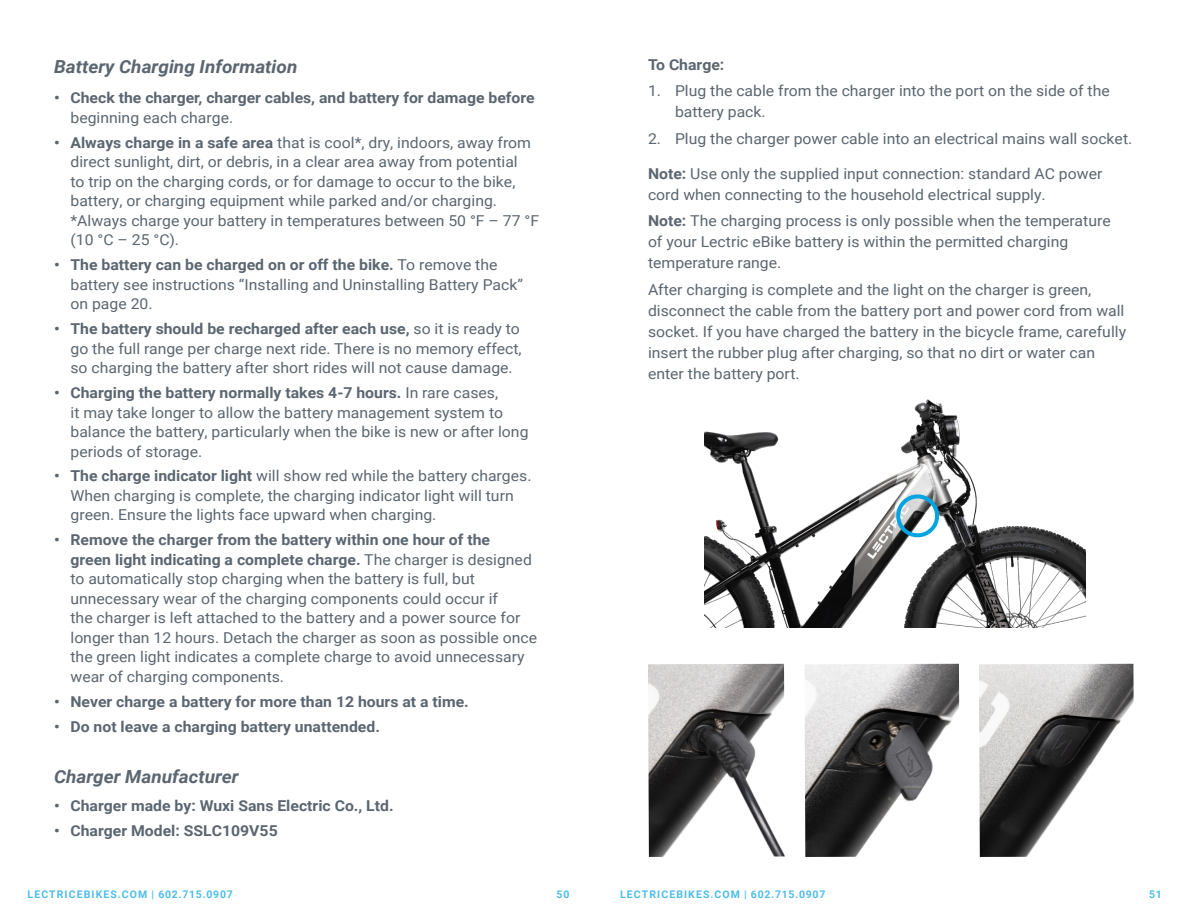
<style>
.page{position:relative;width:1188px;height:918px;background:#fff}
.page>*{position:absolute;margin:0;border:0;box-sizing:border-box;transform-origin:0 0}
.Italic_Title{font:italic 700 18px "Roboto";color:#5b6670;scale:1.05 1}
.body{font:15px/19.5px "Roboto";color:#5b6670;scale:1.05 1}
.body-2{font:700 15px/19.5px "Roboto";color:#5b6670;scale:1.05 1}
.t1{font:700 10.5px "Roboto";letter-spacing:.105em;color:#4dbde9}
.s1{font-weight:400}
.s2{font-weight:700}
</style>
<div class="page">
<img style="left:805px;top:664px;width:155px;height:193px">
<img style="left:979px;top:664px;width:155px;height:193px">
<img style="left:648px;top:664px;width:137px;height:193px">
<img style="left:705px;top:399px;width:380px;height:228px">
<div style="left:896px;top:494px;width:43px;height:43px;border:4px solid #00a4e0;border-radius:50%"></div>
<p class="Italic_Title" style="left:54px;top:54px;width:233px">Battery Charging Information</p>
<p class="body-2" style="left:70px;top:88px;width:444px;text-indent:-16px">• Check the charger, charger cables, and battery for damage before <span class="s1">beginning each charge.</span></p>
<p class="body" style="left:70px;top:132px;width:448px;text-indent:-16px"><span class="s2">• Always charge in a safe area</span> that is cool*, dry, indoors, away from direct sunlight, dirt, or debris, in a clear area away from potential<br>to trip on the charging cords, or for damage to occur to the bike, battery, or charging equipment while parked and/or charging. *Always charge your battery in temperatures between 50 °F – 77 °F (10 °C – 25 °C).</p>
<p class="body" style="left:70px;top:255px;width:432px;text-indent:-16px"><span class="s2">• The battery can be charged on or off the bike.</span> To remove the battery see instructions “Installing and Uninstalling Battery Pack” on page 20.</p>
<p class="body" style="left:70px;top:319px;width:431px;text-align:justify;text-indent:-16px"><span class="s2">• The battery should be recharged after each use,</span> so it is ready to go the full range per charge next ride. There is no memory effect, so charging the battery after short rides will not cause damage.</p>
<p class="body" style="left:70px;top:382px;width:438px;text-indent:-16px"><span class="s2">• Charging the battery normally takes 4-7 hours.</span> In rare cases,<br>it may take longer to allow the battery management system to balance the battery, particularly when the bike is new or after long periods of storage.</p>
<p class="body" style="left:70px;top:466px;width:441px;text-indent:-16px"><span class="s2">• The charge indicator light</span> will show red while the battery charges.<br>When charging is complete, the charging indicator light will turn green. Ensure the lights face upward when charging.</p>
<p class="body" style="left:70px;top:530px;width:446px;text-indent:-16px"><span class="s2">• Remove the charger from the battery within one hour of the<br>green light indicating a complete charge.</span> The charger is designed to automatically stop charging when the battery is full, but unnecessary wear of the charging components could occur if<br>the charger is left attached to the battery and a power source for longer than 12 hours. Detach the charger as soon as possible once the green light indicates a complete charge to avoid unnecessary wear of charging components.</p>
<p class="body-2" style="left:54px;top:691px;width:397px">• Never charge a battery for more than 12 hours at a time.</p>
<p class="body-2" style="left:54px;top:716px;width:312px">• Do not leave a charging battery unattended.</p>
<p class="Italic_Title" style="left:54px;top:764px;width:177px">Charger Manufacturer</p>
<p class="body-2" style="left:54px;top:795px;width:325px">• Charger made by: Wuxi Sans Electric Co., Ltd.</p>
<p class="body-2" style="left:54px;top:820px;width:215px">• Charger Model: SSLC109V55</p>
<p class="body-2" style="left:648px;top:54px;width:74px">To Charge:</p>
<p class="body" style="left:675px;top:80px;width:416px;line-height:21px;text-indent:-27px">1. Plug the cable from the charger into the port on the side of the battery pack.</p>
<p class="body" style="left:648px;top:128px;width:463px">2. Plug the charger power cable into an electrical mains wall socket.</p>
<p class="body" style="left:648px;top:162px;width:434px;line-height:21px"><span class="s2">Note:</span> Use only the supplied input connection: standard AC power cord when connecting to the household electrical supply.</p>
<p class="body" style="left:648px;top:210px;width:442px;line-height:21px"><span class="s2">Note:</span> The charging process is only possible when the temperature of your Lectric eBike battery is within the permitted charging temperature range.</p>
<p class="body" style="left:648px;top:278px;width:457px;line-height:21px">After charging is complete and the light on the charger is green, disconnect the cable from the battery port and power cord from wall socket. If you have charged the battery in the bicycle frame, carefully insert the rubber plug after charging, so that no dirt or water can enter the battery port.</p>
<p class="t1" style="left:28px;top:887px;width:207px">LECTRICEBIKES.COM | 602.715.0907</p>
<p class="t1" style="left:557px;top:887px;width:14px">50</p>
<p class="t1" style="left:620px;top:887px;width:207px">LECTRICEBIKES.COM | 602.715.0907</p>
<p class="t1" style="left:1149px;top:887px;width:14px">51</p>
</div>
